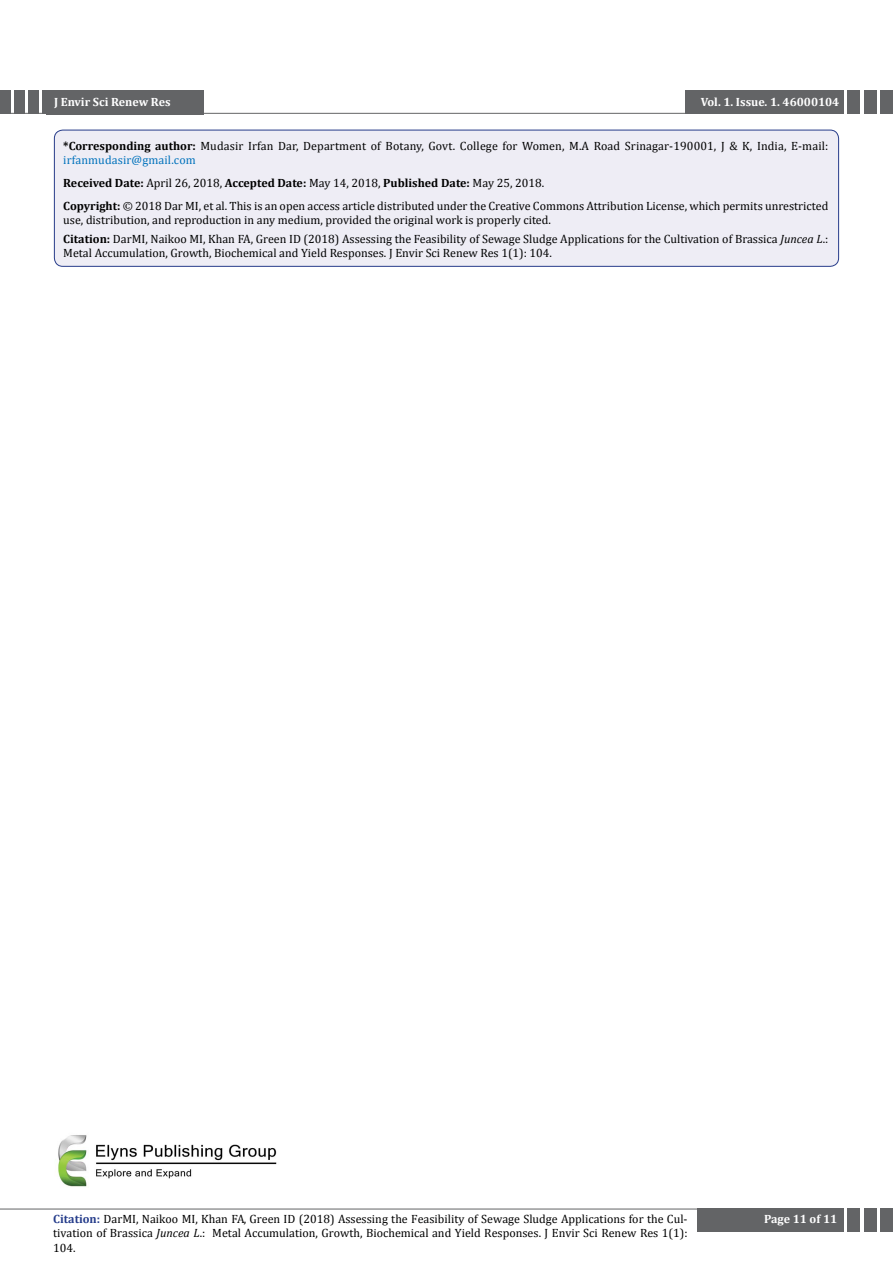
<style>
.page{position:relative;width:893px;height:1263px;background:#fff}
.page>*{position:absolute;margin:0;border:0;box-sizing:border-box;transform-origin:0 0}
.t1{font:12px/14.4px "Cambria";color:#000101;text-align:justify}
.t2{font:12px/14.4px "Cambria";color:#000}
.t3{font:700 12px "Cambria";color:#fff}
.s1{font-weight:700}
.s2{color:#0072bc}
.s3{color:#000101}
.s4{color:#000}
.s5{font-weight:700;color:#000}
.s6{font-style:italic}
.s7{font-weight:700;color:#263d8b}
</style>
<div class="page">
<hr style="left:0;top:1209px;width:839px;height:1px;background:#636466">
<hr style="left:0;top:113px;width:811px;height:1px;background:#636466">
<div style="left:847px;top:1208px;width:13px;height:24px;background:#636466"></div>
<div style="left:864px;top:1208px;width:12px;height:24px;background:#636466"></div>
<div style="left:880px;top:1208px;width:13px;height:24px;background:#636466"></div>
<div style="left:697px;top:1208px;width:146px;height:24px;background:#636466"></div>
<div style="left:847px;top:90px;width:13px;height:23px;background:#636466"></div>
<div style="left:864px;top:90px;width:12px;height:23px;background:#636466"></div>
<div style="left:880px;top:90px;width:13px;height:23px;background:#636466"></div>
<div style="left:685px;top:90px;width:158px;height:23px;background:#636466"></div>
<div style="left:42px;top:90px;width:11px;height:23px;background:#636466"></div>
<div style="left:28px;top:90px;width:11px;height:23px;background:#636466"></div>
<div style="left:14px;top:90px;width:11px;height:23px;background:#636466"></div>
<div style="left:0;top:90px;width:11px;height:23px;background:#636466"></div>
<div style="left:47px;top:90px;width:157px;height:25px;background:#636466"></div>
<div style="left:54px;top:130px;width:785px;height:136px;background:#eeedf5;border-radius:9px"></div>
<div style="left:54px;top:130px;width:785px;height:137px;border:1px solid #273c8a;border-radius:9px"></div>
<img style="left:55px;top:1135px;width:222px;height:52px">
<p class="t3" style="left:54px;top:93px;width:118px">J Envir Sci Renew Res</p>
<p class="t3" style="left:701px;top:93px;width:140px">Vol. 1. Issue. 1. 46000104</p>
<p class="t2" style="left:63px;top:138px;width:767px"><span class="s1">*Corresponding author:</span> Mudasir Irfan Dar, Department of Botany, Govt. College for Women, M.A Road Srinagar-190001, J &amp; K, India, E-mail: <span class="s2">irfanmudasir@gmail.com</span></p>
<p class="t2" style="left:63px;top:171px;width:767px;line-height:23px"><span class="s1">Received Date:</span> April 26, 2018, <span class="s1">Accepted Date:</span> May 14, 2018, <span class="s1">Published Date:</span> May 25, 2018.<br><span class="s1">Copyright:</span> © 2018 <span class="s3">Dar MI, et al.</span> This is an open access article distributed under the Creative Commons Attribution License, which permits unrestricted</p>
<p class="t1" style="left:63px;top:211px;width:767px;line-height:18.6px"><span class="s4">use, distribution, and reproduction in any medium, provided the original work is properly cited.<br></span><span class="s5">Citation:</span> DarMI, Naikoo MI, Khan FA, Green ID (2018) Assessing the Feasibility of Sewage Sludge Applications for the Cultivation of Brassica <span class="s6">Juncea L</span>.:</p>
<p class="t1" style="left:63px;top:246px;width:490px">Metal Accumulation, Growth, Biochemical and Yield Responses. J Envir Sci Renew Res 1(1): 104.</p>
<p class="t1" style="left:53px;top:1211px;width:636px"><span class="s7">Citation:</span> DarMI, Naikoo MI, Khan FA, Green ID (2018) Assessing the Feasibility of Sewage Sludge Applications for the Cul&shy;tivation of Brassica <span class="s6">Juncea L</span>.: Metal Accumulation, Growth, Biochemical and Yield Responses. J Envir Sci Renew Res 1(1):<br>104.</p>
<p class="t3" style="left:764px;top:1211px;width:75px">Page 11 of 11</p>
</div>
